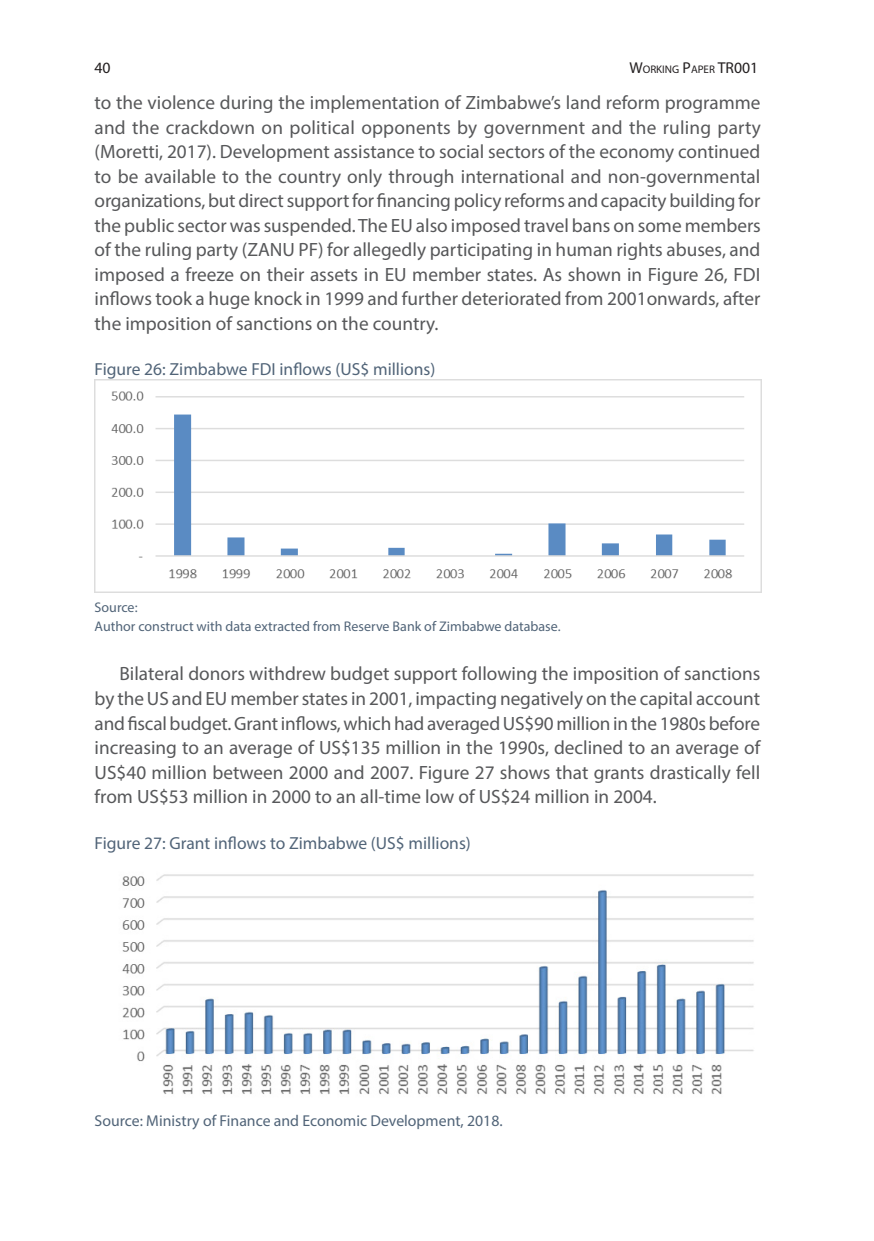
<style>
.page{position:relative;width:874px;height:1241px;background:#fff}
.page>*{position:absolute;margin:0;border:0;box-sizing:border-box;transform-origin:0 0}
.Body_text{font:19.25px/24.5px "Myriad Pro";color:#57585a;text-align:justify}
.Figure_Header{font:17.5px "Myriad Pro";color:#516478}
.Table___Figure_capti{font:15.75px "Myriad Pro";color:#516478}
.t1{font:15.75px "Myriad Pro";color:#231f20}
.Table___Figure_capti-2{font:14px "Myriad Pro";color:#516478}
.t2{font:11.03px "Myriad Pro";color:#231f20}
.s1{font-size:15.75px}
</style>
<div class="page">
<img style="left:95px;top:379px;width:666px;height:213px">
<img style="left:122px;top:874px;width:632px;height:220px">
<p class="t1" style="left:94px;top:58px;width:18px">40</p>
<p class="t2" style="left:629px;top:62px;width:130px"><span class="s1">W</span>ORKING <span class="s1">P</span>APER <span class="s1">TR001</span></p>
<p class="Body_text" style="left:94px;top:90px;width:667px">to the violence during the implementation of Zimbabwe’s land reform programme and the crackdown on political opponents by government and the ruling party (Moretti, 2017). Development assistance to social sectors of the economy continued to be available to the country only through international and non-governmental organizations, but direct support for financing policy reforms and capacity building for the public sector was suspended. The EU also imposed travel bans on some members of the ruling party (ZANU PF) for allegedly participating in human rights abuses, and imposed a freeze on their assets in EU member states. As shown in Figure 26, FDI inflows took a huge knock in 1999 and further deteriorated from 2001onwards, after the imposition of sanctions on the country.</p>
<p class="Figure_Header" style="left:94px;top:358px;width:342px">Figure 26: Zimbabwe FDI inflows (US$ millions)</p>
<p class="Table___Figure_capti-2" style="left:94px;top:598px;width:44px">Source:</p>
<p class="Table___Figure_capti-2" style="left:94px;top:618px;width:467px">Author construct with data extracted from Reserve Bank of Zimbabwe database.</p>
<p class="Body_text" style="left:94px;top:661px;width:667px;text-indent:25px">Bilateral donors withdrew budget support following the imposition of sanctions by the US and EU member states in 2001, impacting negatively on the capital account and fiscal budget. Grant inflows, which had averaged US$90 million in the 1980s before increasing to an average of US$135 million in the 1990s, declined to an average of US$40 million between 2000 and 2007. Figure 27 shows that grants drastically fell from US$53 million in 2000 to an all-time low of US$24 million in 2004.</p>
<p class="Figure_Header" style="left:94px;top:831px;width:377px">Figure 27: Grant inflows to Zimbabwe (US$ millions)</p>
<p class="Table___Figure_capti" style="left:94px;top:1111px;width:409px">Source: Ministry of Finance and Economic Development, 2018.</p>
</div>
